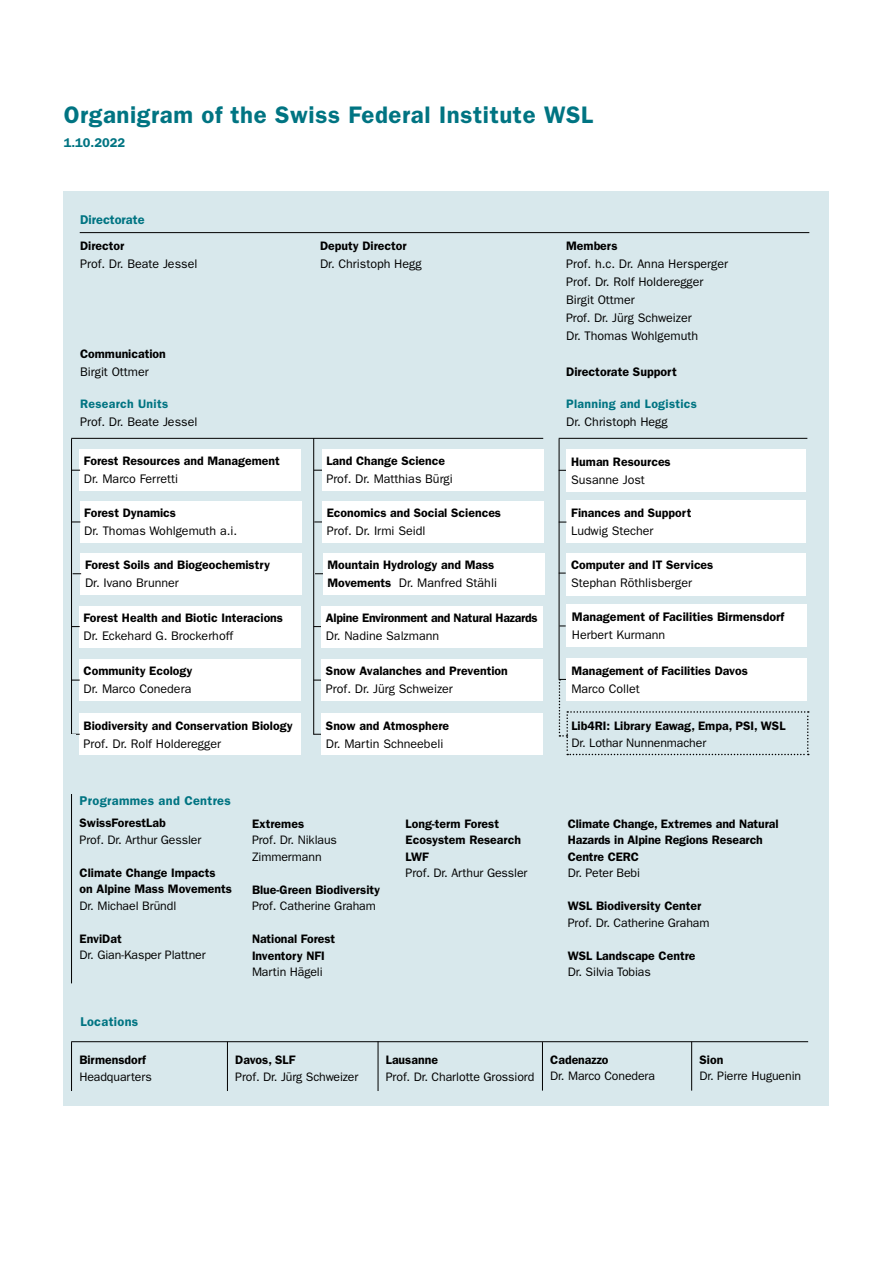
<style>
.page{position:relative;width:893px;height:1263px;background:#fff}
.page>*{position:absolute;margin:0;border:0;box-sizing:border-box;transform-origin:0 0}
.t1{font:600 24px "ITC Franklin Gothic Std";letter-spacing:.025em;color:#007482}
.t2{font:600 12.75px "ITC Franklin Gothic Std";letter-spacing:.025em;color:#007482}
.t3{font:600 12.75px "ITC Franklin Gothic Std";color:#007482}
.t4{font:12.45px/18px "ITC Franklin Gothic Std";color:#000}
.t5{font:600 12.45px "ITC Franklin Gothic Std";color:#000}
.t6{font:600 12.3px/16.5px "ITC Franklin Gothic Std";color:#000}
.t7{font:12.3px/16.5px "ITC Franklin Gothic Std";letter-spacing:-.01em;color:#000}
.t8{font:600 12.3px "ITC Franklin Gothic Std";letter-spacing:-.02em;color:#000}
.t9{font:600 12.3px "ITC Franklin Gothic Std";letter-spacing:.025em;color:#007482}
.s1{font-size:12.3px}
.s2{font-weight:600;font-size:12.3px}
</style>
<div class="page">
<div style="left:64px;top:191px;width:765px;height:915px;background:#d8e8ec"></div>
<div style="left:80px;top:449px;width:221px;height:42px;background:#fff"></div>
<hr style="left:71px;top:439px;width:1px;height:544px;background:#000">
<hr style="left:559px;top:439px;width:1px;height:241px;background:#000">
<div style="left:566px;top:553px;width:240px;height:42px;background:#fff"></div>
<div style="left:566px;top:500px;width:240px;height:42px;background:#fff"></div>
<div style="left:566px;top:449px;width:240px;height:42px;background:#fff"></div>
<hr style="left:313px;top:438px;width:1px;height:297px;background:#000">
<hr style="left:71px;top:438px;width:472px;height:1px;background:#000">
<hr style="left:559px;top:438px;width:248px;height:1px;background:#000">
<hr style="left:80px;top:232px;width:729px;height:1px;background:#000">
<div style="left:80px;top:501px;width:221px;height:42px;background:#fff"></div>
<div style="left:81px;top:553px;width:221px;height:42px;background:#fff"></div>
<div style="left:79px;top:606px;width:221px;height:41px;background:#fff"></div>
<div style="left:79px;top:659px;width:221px;height:42px;background:#fff"></div>
<div style="left:79px;top:713px;width:221px;height:42px;background:#fff"></div>
<div style="left:566px;top:605px;width:241px;height:42px;background:#fff"></div>
<div style="left:566px;top:658px;width:241px;height:43px;background:#fff"></div>
<hr style="left:71px;top:1042px;width:1px;height:49px;background:#000">
<hr style="left:71px;top:1041px;width:737px;height:1px;background:#000">
<hr style="left:227px;top:1042px;width:1px;height:49px;background:#000">
<hr style="left:378px;top:1041px;width:1px;height:50px;background:#000">
<hr style="left:542px;top:1042px;width:1px;height:48px;background:#000">
<hr style="left:691px;top:1042px;width:1px;height:48px;background:#000">
<svg style="left:559px;top:679px;width:250px;height:76px"></svg>
<div style="left:64px;top:735px;width:11px;height:59px;background:#d8e8ec"></div>
<div style="left:322px;top:449px;width:221px;height:42px;background:#fff"></div>
<div style="left:322px;top:501px;width:222px;height:42px;background:#fff"></div>
<div style="left:323px;top:553px;width:221px;height:42px;background:#fff"></div>
<div style="left:322px;top:606px;width:221px;height:41px;background:#fff"></div>
<div style="left:322px;top:659px;width:221px;height:42px;background:#fff"></div>
<div style="left:322px;top:713px;width:221px;height:42px;background:#fff"></div>
<h1 class="t1" style="left:64px;top:100px;width:531px">Organigram of the Swiss Federal Institute WSL</h1>
<p class="t2" style="left:64px;top:135px;width:63px">1.10.2022</p>
<p class="t3" style="left:80px;top:212px;width:66px">Directorate</p>
<p class="t6" style="left:80px;top:237px;width:46px">Director</p>
<p class="t6" style="left:320px;top:237px;width:88px">Deputy Director</p>
<p class="t6" style="left:566px;top:237px;width:53px">Members</p>
<p class="t4" style="left:80px;top:254px;width:119px">Prof. Dr. Beate Jessel</p>
<p class="t4" style="left:320px;top:254px;width:103px">Dr. Christoph Hegg</p>
<p class="t4" style="left:566px;top:254px;width:164px">Prof. h.c. Dr. Anna Hersperger<br>Prof. Dr. Rolf Holderegger<br>Birgit Ottmer<br><span class="s1">Prof. Dr.</span> Jürg Schweizer<br>Dr. Thomas Wohlgemuth</p>
<p class="t6" style="left:80px;top:345px;width:87px">Communication</p>
<p class="t4" style="left:80px;top:362px;width:70px">Birgit Ottmer</p>
<p class="t5" style="left:566px;top:364px;width:112px">Directorate Support</p>
<p class="t9" style="left:80px;top:396px;width:90px">Research Units</p>
<p class="t9" style="left:566px;top:396px;width:132px">Planning and Logistics</p>
<p class="t4" style="left:80px;top:413px;width:119px">Prof. Dr. Beate Jessel</p>
<p class="t4" style="left:566px;top:413px;width:103px">Dr. Christoph Hegg</p>
<p class="t6" style="left:84px;top:453px;width:197px">Forest Resources and Management</p>
<p class="t4" style="left:84px;top:470px;width:96px">Dr. Marco Ferretti</p>
<p class="t6" style="left:84px;top:505px;width:93px">Forest Dynamics</p>
<p class="t4" style="left:84px;top:522px;width:154px">Dr. Thomas Wohlgemuth a.i.</p>
<p class="t6" style="left:85px;top:556px;width:187px">Forest Soils and Biogeochemistry</p>
<p class="t4" style="left:85px;top:574px;width:95px">Dr. Ivano Brunner</p>
<p class="t6" style="left:84px;top:609px;width:201px">Forest Health and Biotic Interacions</p>
<p class="t4" style="left:84px;top:627px;width:151px">Dr. Eckehard G. Brockerhoff</p>
<p class="t6" style="left:84px;top:663px;width:110px">Community Ecology</p>
<p class="t4" style="left:84px;top:680px;width:109px">Dr. Marco Conedera</p>
<p class="t6" style="left:84px;top:717px;width:211px">Biodiversity and Conservation Biology</p>
<p class="t4" style="left:84px;top:734px;width:139px">Prof. Dr. Rolf Holderegger</p>
<p class="t6" style="left:326px;top:453px;width:120px">Land Change Science</p>
<p class="t4" style="left:326px;top:470px;width:128px">Prof. Dr. Matthias Bürgi</p>
<p class="t6" style="left:327px;top:505px;width:176px">Economics and Social Sciences</p>
<p class="t4" style="left:327px;top:522px;width:100px">Prof. Dr. Irmi Seidl</p>
<p class="t6" style="left:327px;top:556px;width:169px">Mountain Hydrology and Mass</p>
<p class="t4" style="left:327px;top:574px;width:171px"><span class="s2">Movements</span> Dr. Manfred Stähli</p>
<p class="t8" style="left:326px;top:610px;width:213px">Alpine Environment and Natural Hazards</p>
<p class="t4" style="left:326px;top:627px;width:115px">Dr. Nadine Salzmann</p>
<p class="t6" style="left:326px;top:663px;width:183px">Snow Avalanches and Prevention</p>
<p class="t4" style="left:326px;top:680px;width:128px">Prof. Dr. Jürg Schweizer</p>
<p class="t6" style="left:326px;top:717px;width:125px">Snow and Atmosphere</p>
<p class="t4" style="left:326px;top:734px;width:119px">Dr. Martin Schneebeli</p>
<p class="t6" style="left:571px;top:453px;width:101px">Human Resources</p>
<p class="t4" style="left:571px;top:470px;width:75px">Susanne Jost</p>
<p class="t6" style="left:571px;top:504px;width:122px">Finances and Support</p>
<p class="t4" style="left:571px;top:521px;width:84px">Ludwig Stecher</p>
<p class="t6" style="left:571px;top:557px;width:144px">Computer and IT Services</p>
<p class="t4" style="left:571px;top:574px;width:123px">Stephan Röthlisberger</p>
<p class="t5" style="left:572px;top:609px;width:214px">Management of Facilities Birmensdorf</p>
<p class="t4" style="left:572px;top:626px;width:95px">Herbert Kurmann</p>
<p class="t6" style="left:571px;top:662px;width:178px">Management of Facilities Davos</p>
<p class="t4" style="left:571px;top:679px;width:70px">Marco Collet</p>
<p class="t6" style="left:571px;top:718px;width:216px">Lib4RI: Library Eawag, Empa, PSI, WSL</p>
<p class="t7" style="left:571px;top:734px;width:136px">Dr. Lothar Nunnenmacher</p>
<p class="t2" style="left:80px;top:793px;width:153px">Programmes and Centres</p>
<p class="t6" style="left:80px;top:815px;width:88px">SwissForestLab</p>
<p class="t7" style="left:80px;top:831px;width:123px">Prof. Dr. Arthur Gessler</p>
<p class="t6" style="left:80px;top:864px;width:154px">Climate Change Impacts on Alpine Mass Movements</p>
<p class="t7" style="left:80px;top:897px;width:98px">Dr. Michael Bründl</p>
<p class="t6" style="left:80px;top:930px;width:44px">EnviDat</p>
<p class="t7" style="left:80px;top:947px;width:128px">Dr. Gian-Kasper Plattner</p>
<p class="t6" style="left:252px;top:815px;width:54px">Extremes</p>
<p class="t7" style="left:252px;top:832px;width:87px">Prof. Dr. Niklaus<br>Zimmermann</p>
<p class="t6" style="left:252px;top:881px;width:130px">Blue-Green Biodiversity</p>
<p class="t7" style="left:252px;top:898px;width:125px">Prof. Catherine Graham</p>
<p class="t6" style="left:252px;top:931px;width:85px">National Forest<br>Inventory NFI</p>
<p class="t7" style="left:252px;top:964px;width:72px">Martin Hägeli</p>
<p class="t6" style="left:406px;top:815px;width:117px">Long-term Forest<br>Ecosystem Research<br>LWF</p>
<p class="t7" style="left:406px;top:865px;width:123px">Prof. Dr. Arthur Gessler</p>
<p class="t6" style="left:568px;top:815px;width:212px">Climate Change, Extremes and Natural<br>Hazards in Alpine Regions Research<br>Centre CERC</p>
<p class="t7" style="left:568px;top:865px;width:74px">Dr. Peter Bebi</p>
<p class="t6" style="left:568px;top:898px;width:135px">WSL Biodiversity Center</p>
<p class="t7" style="left:568px;top:914px;width:143px">Prof. Dr. Catherine Graham</p>
<p class="t6" style="left:568px;top:947px;width:129px">WSL Landscape Centre</p>
<p class="t7" style="left:568px;top:964px;width:85px">Dr. Silvia Tobias</p>
<p class="t2" style="left:80px;top:1014px;width:59px">Locations</p>
<p class="t6" style="left:79px;top:1052px;width:68px">Birmensdorf</p>
<p class="t7" style="left:79px;top:1068px;width:74px">Headquarters</p>
<p class="t6" style="left:235px;top:1052px;width:62px">Davos, SLF</p>
<p class="t7" style="left:235px;top:1068px;width:125px">Prof. Dr. Jürg Schweizer</p>
<p class="t6" style="left:386px;top:1052px;width:54px">Lausanne</p>
<p class="t7" style="left:386px;top:1068px;width:150px">Prof. Dr. Charlotte Grossiord</p>
<p class="t6" style="left:550px;top:1051px;width:60px">Cadenazzo</p>
<p class="t7" style="left:550px;top:1068px;width:106px">Dr. Marco Conedera</p>
<p class="t6" style="left:699px;top:1051px;width:25px">Sion</p>
<p class="t7" style="left:699px;top:1068px;width:103px">Dr. Pierre Huguenin</p>
</div>
